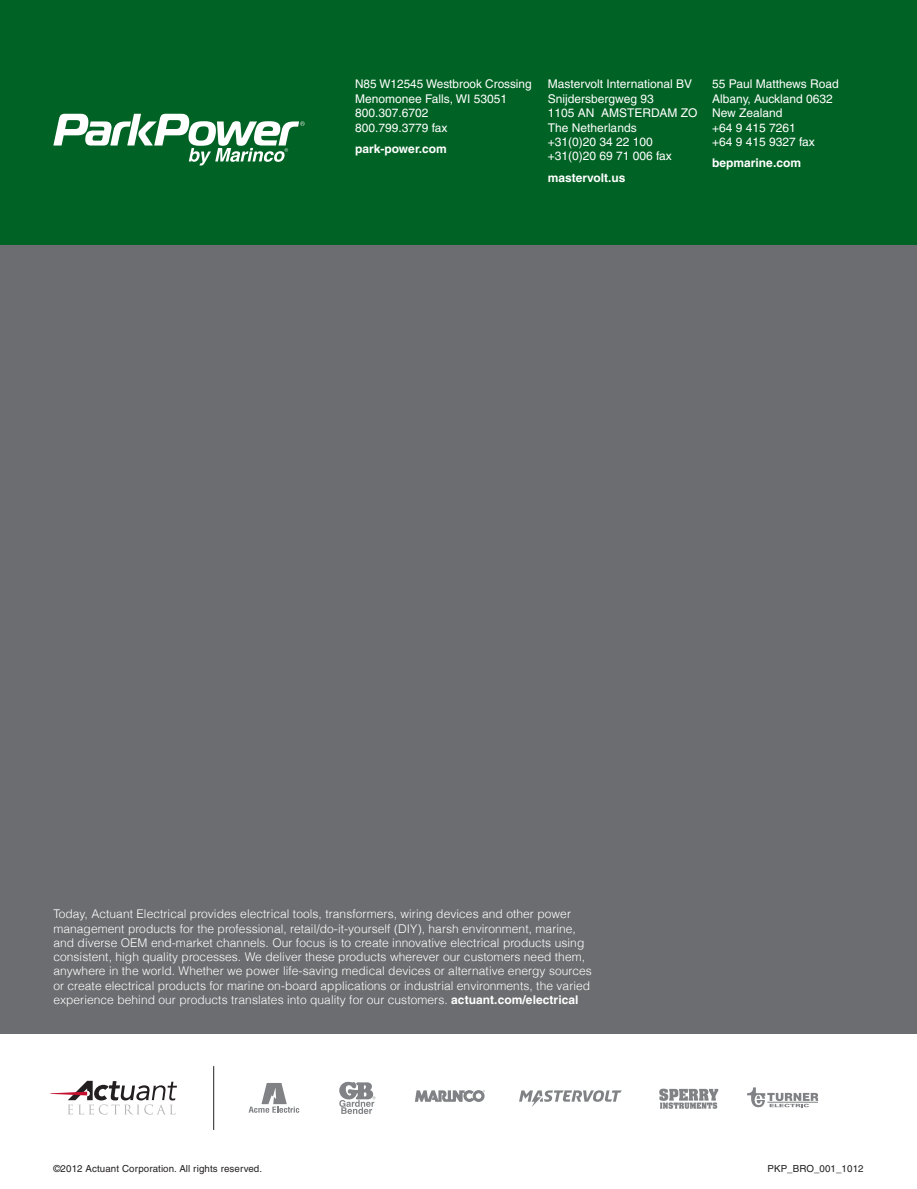
<style>
.page{position:relative;width:917px;height:1189px;background:#fff}
.page>*{position:absolute;margin:0;border:0;box-sizing:border-box;transform-origin:0 0}
.t1{font:300 12px/14.2px "Helvetica";letter-spacing:.005em;color:#fff}
.t2{font:12px/14.4px "Helvetica";color:#fff}
.t3{font:700 12px "Helvetica";color:#fff}
.t4{font:9.75px "Helvetica";letter-spacing:.01em;color:#231f20}
.s1{font-weight:700}
</style>
<div class="page">
<div style="left:0;top:244px;width:917px;height:790px;background:#6c6d70"></div>
<div style="left:0;top:0;width:917px;height:244px;background:#006224"></div>
<svg style="left:339px;top:1082px;width:36px;height:32px"></svg>
<svg style="left:415px;top:1090px;width:70px;height:12px"></svg>
<svg style="left:659px;top:1088px;width:59px;height:21px"></svg>
<hr style="left:213px;top:1066px;width:1px;height:64px;background:#231f20">
<svg style="left:747px;top:1087px;width:71px;height:21px"></svg>
<svg style="left:248px;top:1083px;width:51px;height:29px"></svg>
<svg style="left:50px;top:1081px;width:127px;height:33px"></svg>
<svg style="left:519px;top:1090px;width:103px;height:17px"></svg>
<svg style="left:53px;top:114px;width:252px;height:51px"></svg>
<p class="t2" style="left:355px;top:77px;width:178px">N85 W12545 Westbrook Crossing<br>Menomonee Falls, WI 53051<br>800.307.6702<br>800.799.3779 fax</p>
<p class="t3" style="left:355px;top:141px;width:93px">park-power.com</p>
<p class="t2" style="left:548px;top:77px;width:151px">Mastervolt International BV<br>Snijdersbergweg 93<br>1105 AN AMSTERDAM ZO<br>The Netherlands<br>+31(0)20 34 22 100 +31(0)20 69 71 006 fax</p>
<p class="t3" style="left:548px;top:170px;width:79px">mastervolt.us</p>
<p class="t2" style="left:712px;top:77px;width:128px">55 Paul Matthews Road<br>Albany, Auckland 0632<br>New Zealand<br>+64 9 415 7261<br>+64 9 415 9327 fax</p>
<p class="t3" style="left:712px;top:156px;width:90px">bepmarine.com</p>
<p class="t1" style="left:53px;top:907px;width:540px">Today, Actuant Electrical provides electrical tools, transformers, wiring devices and other power management products for the professional, retail/do-it-yourself (DIY), harsh environment, marine, and diverse OEM end-market channels. Our focus is to create innovative electrical products using consistent, high quality processes. We deliver these products wherever our customers need them, anywhere in the world. Whether we power life-saving medical devices or alternative energy sources or create electrical products for marine on-board applications or industrial environments, the varied experience behind our products translates into quality for our customers. <span class="s1">actuant.com/electrical</span></p>
<p class="t4" style="left:53px;top:1162px;width:210px">©2012 Actuant Corporation. All rights reserved.</p>
<p class="t4" style="left:767px;top:1162px;width:98px">PKP_BRO_001_1012</p>
</div>
